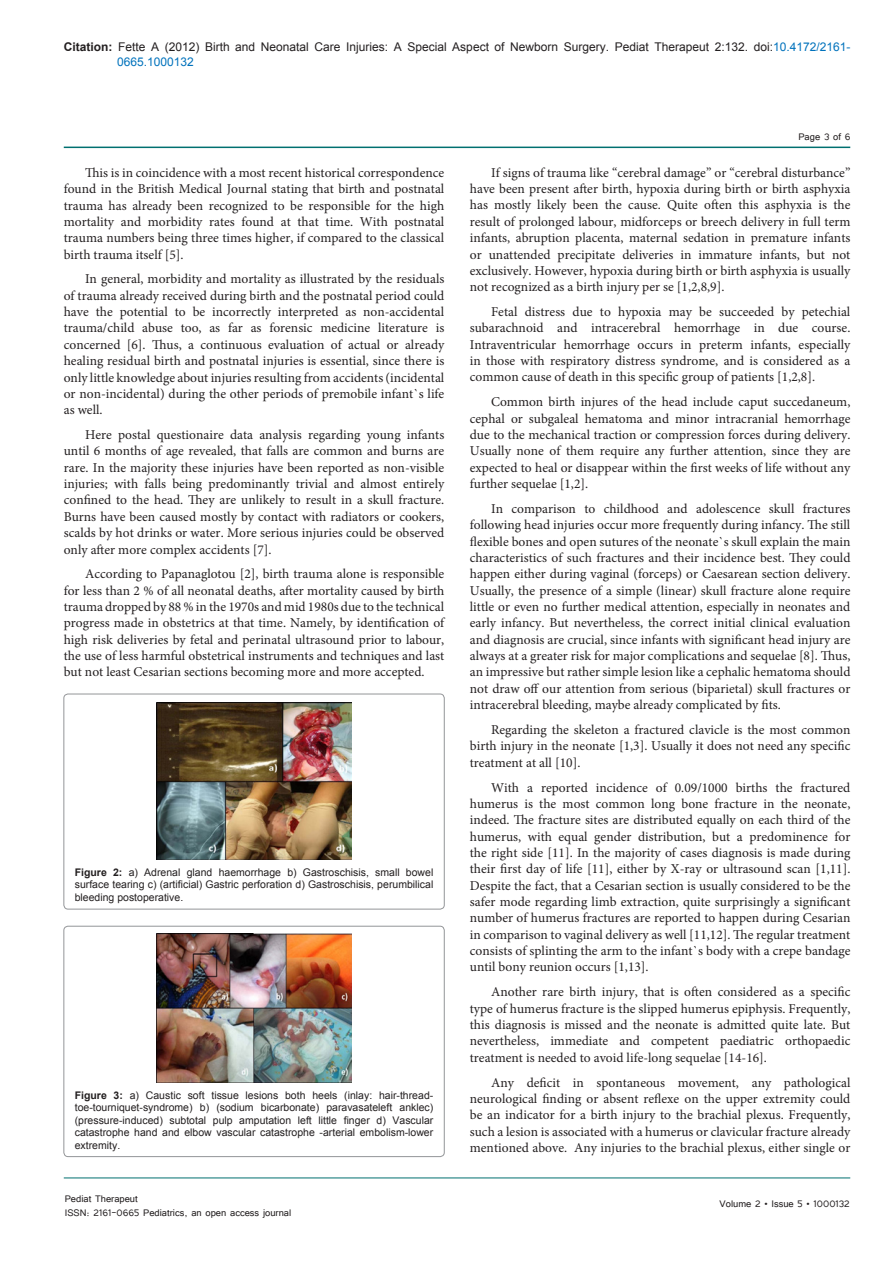
<style>
.page{position:relative;width:893px;height:1263px;background:#fff}
.page>*{position:absolute;margin:0;border:0;box-sizing:border-box;transform-origin:0 0}
.t1{font:13.5px/16.4px "Minion Pro";color:#231f20;text-align:justify}
.t2{font:12px/14.4px "Arial";color:#231f20}
.t3{font:12px/14.4px "Tunga";color:#231f20}
.t4{font:10.5px/12.6px "Arial";color:#231f20;text-align:justify}
.s1{font-weight:700}
.s2{color:#0072bc}
</style>
<div class="page">
<hr style="left:64px;top:147px;width:786px;height:1px;background:#007070">
<hr style="left:64px;top:1178px;width:786px;height:1px;background:#007070">
<img style="left:156px;top:702px;width:196px;height:157px">
<div style="left:64px;top:694px;width:380px;height:215px;border:1px solid #939598;border-radius:4px"></div>
<img style="left:156px;top:934px;width:196px;height:148px">
<div style="left:64px;top:926px;width:380px;height:231px;border:1px solid #939598;border-radius:4px"></div>
<p class="t2" style="left:117px;top:40px;width:735px;text-indent:-53px"><span class="s1">Citation:</span> Fette A (2012) Birth and Neonatal Care Injuries: A Special Aspect of Newborn Surgery. Pediat Therapeut 2:132. doi:<span class="s2">10.4172/2161-<br>0665.1000132</span></p>
<p class="t1" style="left:64px;top:164px;width:382px;text-indent:21px">This is in coincidence with a most recent historical correspondence found in the British Medical Journal stating that birth and postnatal trauma has already been recognized to be responsible for the high mortality and morbidity rates found at that time. With postnatal trauma numbers being three times higher, if compared to the classical birth trauma itself [5].</p>
<p class="t1" style="left:64px;top:271px;width:382px;text-indent:21px">In general, morbidity and mortality as illustrated by the residuals of trauma already received during birth and the postnatal period could have the potential to be incorrectly interpreted as non-accidental trauma/child abuse too, as far as forensic medicine literature is concerned [6]. Thus, a continuous evaluation of actual or already healing residual birth and postnatal injuries is essential, since there is only little knowledge about injuries resulting from accidents (incidental or non-incidental) during the other periods of premobile infant`s life as well.</p>
<p class="t1" style="left:64px;top:427px;width:382px;text-indent:21px">Here postal questionaire data analysis regarding young infants until 6 months of age revealed, that falls are common and burns are rare. In the majority these injuries have been reported as non-visible injuries; with falls being predominantly trivial and almost entirely confined to the head. They are unlikely to result in a skull fracture.<br>Burns have been caused mostly by contact with radiators or cookers, scalds by hot drinks or water. More serious injuries could be observed only after more complex accidents [7].</p>
<p class="t1" style="left:64px;top:566px;width:382px;text-indent:21px">According to Papanaglotou [2], birth trauma alone is responsible for less than 2 % of all neonatal deaths, after mortality caused by birth trauma dropped by 88 % in the 1970s and mid 1980s due to the technical progress made in obstetrics at that time. Namely, by identification of high risk deliveries by fetal and perinatal ultrasound prior to labour, the use of less harmful obstetrical instruments and techniques and last but not least Cesarian sections becoming more and more accepted.</p>
<p class="t4" style="left:75px;top:866px;width:360px"><span class="s1">Figure 2:</span> a) Adrenal gland haemorrhage b) Gastroschisis, small bowel surface tearing c) (artificial) Gastric perforation d) Gastroschisis, perumbilical bleeding postoperative.</p>
<p class="t4" style="left:75px;top:1089px;width:360px"><span class="s1">Figure 3:</span> a) Caustic soft tissue lesions both heels (inlay: hair-thread&shy;toe-tourniquet-syndrome) b) (sodium bicarbonate) paravasateleft anklec) (pressure-induced) subtotal pulp amputation left little finger d) Vascular catastrophe hand and elbow vascular catastrophe -arterial embolism-lower extremity.</p>
<p class="t3" style="left:65px;top:1190px;width:228px">Pediat Therapeut<br>ISSN: 2161-0665 Pediatrics, an open access journal</p>
<p class="t3" style="left:798px;top:128px;width:54px">Page 3 of 6</p>
<p class="t1" style="left:470px;top:164px;width:382px;text-indent:21px">If signs of trauma like “cerebral damage” or “cerebral disturbance” have been present after birth, hypoxia during birth or birth asphyxia has mostly likely been the cause. Quite often this asphyxia is the result of prolonged labour, midforceps or breech delivery in full term infants, abruption placenta, maternal sedation in premature infants or unattended precipitate deliveries in immature infants, but not exclusively. However, hypoxia during birth or birth asphyxia is usually not recognized as a birth injury per se [1,2,8,9].</p>
<p class="t1" style="left:470px;top:304px;width:382px;text-indent:21px">Fetal distress due to hypoxia may be succeeded by petechial subarachnoid and intracerebral hemorrhage in due course.<br>Intraventricular hemorrhage occurs in preterm infants, especially in those with respiratory distress syndrome, and is considered as a common cause of death in this specific group of patients [1,2,8].</p>
<p class="t1" style="left:470px;top:394px;width:382px;text-indent:21px">Common birth injures of the head include caput succedaneum, cephal or subgaleal hematoma and minor intracranial hemorrhage due to the mechanical traction or compression forces during delivery.<br>Usually none of them require any further attention, since they are expected to heal or disappear within the first weeks of life without any further sequelae [1,2].</p>
<p class="t1" style="left:470px;top:500px;width:382px;text-indent:21px">In comparison to childhood and adolescence skull fractures following head injuries occur more frequently during infancy. The still flexible bones and open sutures of the neonate`s skull explain the main characteristics of such fractures and their incidence best. They could happen either during vaginal (forceps) or Caesarean section delivery.<br>Usually, the presence of a simple (linear) skull fracture alone require little or even no further medical attention, especially in neonates and early infancy. But nevertheless, the correct initial clinical evaluation and diagnosis are crucial, since infants with significant head injury are always at a greater risk for major complications and sequelae [8]. Thus, an impressive but rather simple lesion like a cephalic hematoma should not draw off our attention from serious (biparietal) skull fractures or intracerebral bleeding, maybe already complicated by fits.</p>
<p class="t1" style="left:470px;top:721px;width:382px;text-indent:21px">Regarding the skeleton a fractured clavicle is the most common birth injury in the neonate [1,3]. Usually it does not need any specific treatment at all [10].</p>
<p class="t1" style="left:470px;top:779px;width:382px;text-indent:21px">With a reported incidence of 0.09/1000 births the fractured humerus is the most common long bone fracture in the neonate, indeed. The fracture sites are distributed equally on each third of the humerus, with equal gender distribution, but a predominence for the right side [11]. In the majority of cases diagnosis is made during their first day of life [11], either by X-ray or ultrasound scan [1,11].<br>Despite the fact, that a Cesarian section is usually considered to be the safer mode regarding limb extraction, quite surprisingly a significant number of humerus fractures are reported to happen during Cesarian in comparison to vaginal delivery as well [11,12]. The regular treatment consists of splinting the arm to the infant`s body with a crepe bandage until bony reunion occurs [1,13].</p>
<p class="t1" style="left:470px;top:984px;width:382px;text-indent:21px">Another rare birth injury, that is often considered as a specific type of humerus fracture is the slipped humerus epiphysis. Frequently, this diagnosis is missed and the neonate is admitted quite late. But nevertheless, immediate and competent paediatric orthopaedic treatment is needed to avoid life-long sequelae [14-16].</p>
<p class="t1" style="left:470px;top:1074px;width:382px;text-indent:21px">Any deficit in spontaneous movement, any pathological neurological finding or absent reflexe on the upper extremity could be an indicator for a birth injury to the brachial plexus. Frequently, such a lesion is associated with a humerus or clavicular fracture already mentioned above. Any injuries to the brachial plexus, either single or</p>
<p class="t3" style="left:720px;top:1196px;width:132px">Volume 2 • Issue 5 • 1000132</p>
</div>
